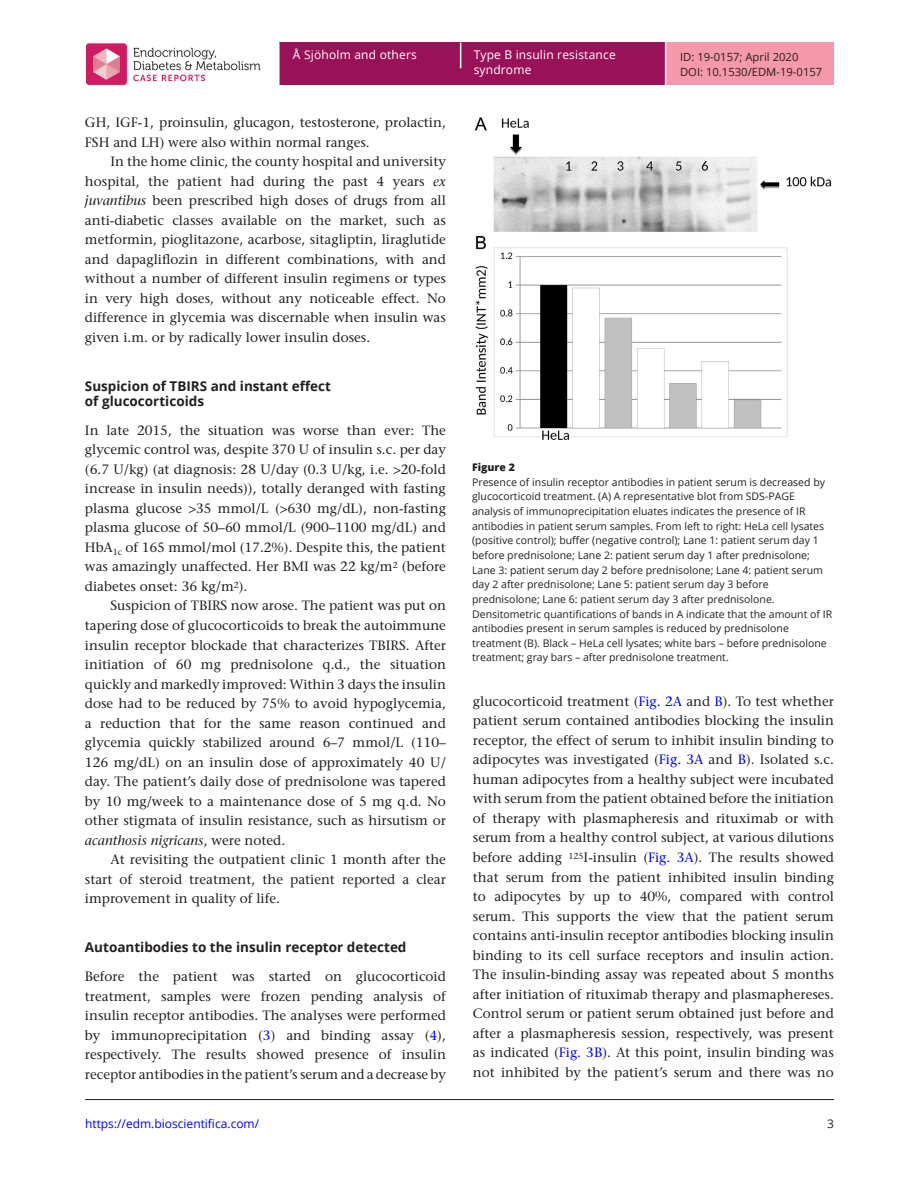
<style>
.page{position:relative;width:919px;height:1187px;background:#fff}
.page>*{position:absolute;margin:0;border:0;box-sizing:border-box;transform-origin:0 0}
.TXT{font:500 13.5px/19.5px "Stone Serif Std";color:#231f20;text-align:justify}
.TXI{font:500 13.5px/19.5px "Stone Serif Std";color:#231f20;text-align:justify}
.t1{font:700 13.5px/15px "Open Sans";color:#231f20}
.t2{font:12px/14.7px "Open Sans";letter-spacing:.015em;color:#fff}
.t3{font:12px "Open Sans";color:#00f}
.t4{font:12px "Open Sans";color:#231f20}
.t5{font:11.25px/14.5px "Open Sans";color:#231f20}
.FC{font:10.5px/14.7px "Open Sans";color:#231f20}
.FC-2{font:800 10.5px "Open Sans";color:#231f20}
.s1{font-style:italic}
.s2{color:#00f}
</style>
<div class="page">
<div style="left:279px;top:43px;width:385px;height:42px;background:#991259"></div>
<div style="left:666px;top:43px;width:167px;height:42px;background:#f598a9"></div>
<svg style="left:460px;top:43px;width:1px;height:25px"></svg>
<img style="left:85px;top:43px;width:176px;height:42px">
<hr style="left:85px;top:1099px;width:749px;height:1px;background:#231f20">
<img style="left:474px;top:117px;width:357px;height:323px">
<p class="t2" style="left:293px;top:47px;width:125px">Å Sjöholm and others</p>
<p class="t5" style="left:680px;top:50px;width:144px">ID: 19-0157; April 2020<br>DOI: 10.1530/EDM-19-0157</p>
<p class="t2" style="left:473px;top:47px;width:143px">Type B insulin resistance syndrome</p>
<p class="TXI" style="left:85px;top:113px;width:362px">GH, IGF-1, proinsulin, glucagon, testosterone, prolactin,<br>FSH and LH) were also within normal ranges.</p>
<p class="TXI" style="left:85px;top:152px;width:362px;text-indent:26px">In the home clinic, the county hospital and university hospital, the patient had during the past 4 years <span class="s1">ex juvantibus</span> been prescribed high doses of drugs from all anti-diabetic classes available on the market, such as metformin, pioglitazone, acarbose, sitagliptin, liraglutide and dapagliflozin in different combinations, with and without a number of different insulin regimens or types in very high doses, without any noticeable effect. No difference in glycemia was discernable when insulin was given i.m. or by radically lower insulin doses.</p>
<h2 class="t1" style="left:85px;top:378px;width:248px">Suspicion of TBIRS and instant effect of glucocorticoids</h2>
<p class="TXT" style="left:85px;top:420px;width:362px">In late 2015, the situation was worse than ever: The glycemic control was, despite 370 U of insulin s.c. per day (6.7 U/kg) (at diagnosis: 28 U/day (0.3 U/kg, i.e. &gt;20-fold increase in insulin needs)), totally deranged with fasting plasma glucose &gt;35 mmol/L (&gt;630 mg/dL), non-fasting plasma glucose of 50–60 mmol/L (900–1100 mg/dL) and HbA<sub>1c</sub> of 165 mmol/mol (17.2%). Despite this, the patient was amazingly unaffected. Her BMI was 22 kg/m<sup>2</sup> (before diabetes onset: 36 kg/m<sup>2</sup>).</p>
<p class="TXI" style="left:85px;top:596px;width:362px;text-indent:26px">Suspicion of TBIRS now arose. The patient was put on tapering dose of glucocorticoids to break the autoimmune insulin receptor blockade that characterizes TBIRS. After initiation of 60 mg prednisolone q.d., the situation quickly and markedly improved: Within 3 days the insulin dose had to be reduced by 75% to avoid hypoglycemia, a reduction that for the same reason continued and glycemia quickly stabilized around 6–7 mmol/L (110– 126 mg/dL) on an insulin dose of approximately 40 U/ day. The patient’s daily dose of prednisolone was tapered by 10 mg/week to a maintenance dose of 5 mg q.d. No other stigmata of insulin resistance, such as hirsutism or <span class="s1">acanthosis nigricans</span>, were noted.</p>
<p class="TXI" style="left:85px;top:849px;width:362px;text-indent:26px">At revisiting the outpatient clinic 1 month after the start of steroid treatment, the patient reported a clear improvement in quality of life.</p>
<h2 class="t1" style="left:85px;top:939px;width:323px">Autoantibodies to the insulin receptor detected</h2>
<p class="TXT" style="left:85px;top:966px;width:362px">Before the patient was started on glucocorticoid treatment, samples were frozen pending analysis of insulin receptor antibodies. The analyses were performed by immunoprecipitation (<span class="s2">3</span>) and binding assay (<span class="s2">4</span>), respectively. The results showed presence of insulin receptor antibodies in the patient’s serum and a decrease by</p>
<p class="FC-2" style="left:472px;top:459px;width:44px">Figure 2</p>
<p class="FC" style="left:472px;top:474px;width:361px">Presence of insulin receptor antibodies in patient serum is decreased by glucocorticoid treatment. (A) A representative blot from SDS-PAGE analysis of immunoprecipitation eluates indicates the presence of IR antibodies in patient serum samples. From left to right: HeLa cell lysates (positive control); buffer (negative control); Lane 1: patient serum day 1 before prednisolone; Lane 2: patient serum day 1 after prednisolone; Lane 3: patient serum day 2 before prednisolone; Lane 4: patient serum day 2 after prednisolone; Lane 5: patient serum day 3 before prednisolone; Lane 6: patient serum day 3 after prednisolone.<br>Densitometric quantifications of bands in A indicate that the amount of IR antibodies present in serum samples is reduced by prednisolone treatment (B). Black – HeLa cell lysates; white bars – before prednisolone treatment; gray bars – after prednisolone treatment.</p>
<p class="TXT" style="left:473px;top:691px;width:362px">glucocorticoid treatment (<span class="s2">Fig. 2A</span> and <span class="s2">B</span>). To test whether patient serum contained antibodies blocking the insulin receptor, the effect of serum to inhibit insulin binding to adipocytes was investigated (<span class="s2">Fig. 3A</span> and <span class="s2">B</span>). Isolated s.c. human adipocytes from a healthy subject were incubated with serum from the patient obtained before the initiation of therapy with plasmapheresis and rituximab or with serum from a healthy control subject, at various dilutions before adding <sup>125</sup>I-insulin (<span class="s2">Fig. 3A</span>). The results showed that serum from the patient inhibited insulin binding to adipocytes by up to 40%, compared with control serum. This supports the view that the patient serum contains anti-insulin receptor antibodies blocking insulin binding to its cell surface receptors and insulin action.<br>The insulin-binding assay was repeated about 5 months after initiation of rituximab therapy and plasmaphereses.<br>Control serum or patient serum obtained just before and after a plasmapheresis session, respectively, was present as indicated (<span class="s2">Fig. 3B</span>). At this point, insulin binding was not inhibited by the patient’s serum and there was no</p>
<p class="t3" style="left:85px;top:1115px;width:176px">https://edm.bioscientifica.com/</p>
<p class="t4" style="left:827px;top:1115px;width:8px">3</p>
</div>
